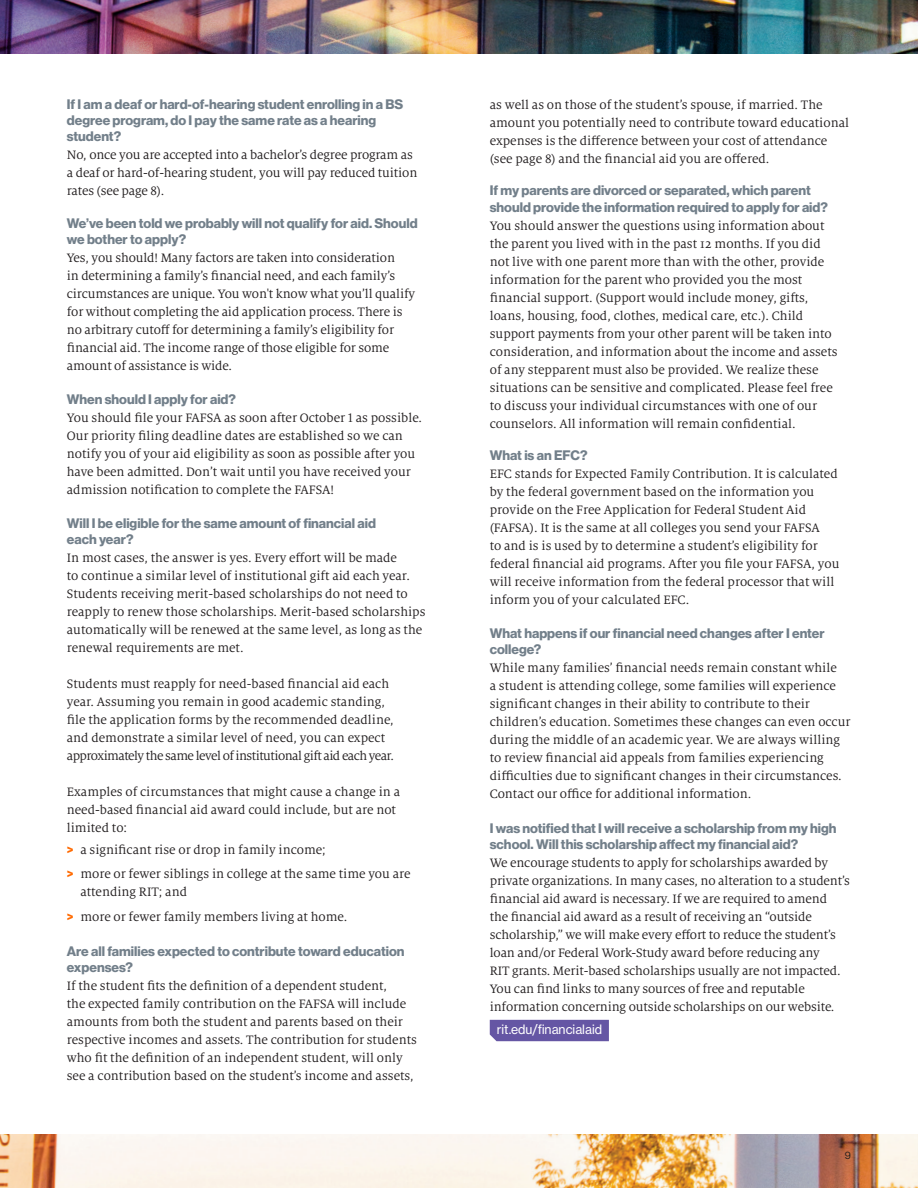
<style>
.page{position:relative;width:918px;height:1188px;background:#fff}
.page>*{position:absolute;margin:0;border:0;box-sizing:border-box;transform-origin:0 0}
.Body____Milo{font:13.5px/18px "Milo Serif OT";color:#231f20}
.FAQ{font:13.5px/16.2px "N Haas Grotesk DS Std 75 Bd";color:#727f8a}
.Haas_with_color_bloc{font:12.75px "N Haas Grotesk TX Std 55 Rg";color:#fff}
.t1{font:10.5px "N Haas Grotesk DS Std 55 Rg";color:#231f20}
.s1{font-family:"N Haas Grotesk DS Std 75 Bd";color:#ff6a00}
</style>
<div class="page">
<img style="left:0;top:0;width:918px;height:1188px">
<div style="left:0;top:54px;width:918px;height:1080px;background:#fff"></div>
<div style="left:490px;top:1020px;width:119px;height:21px;background:#6556a4"></div>
<p class="FAQ" style="left:67px;top:96px;width:338px">If I am a deaf or hard-of-hearing student enrolling in a BS degree program, do I pay the same rate as a hearing student?</p>
<p class="Body____Milo" style="left:67px;top:146px;width:352px">No, once you are accepted into a bachelor’s degree program as a deaf or hard-of-hearing student, you will pay reduced tuition rates (see page 8).</p>
<p class="FAQ" style="left:67px;top:215px;width:352px">We’ve been told we probably will not qualify for aid. Should we bother to apply?</p>
<p class="Body____Milo" style="left:67px;top:249px;width:350px">Yes, you should! Many factors are taken into consideration<br>in determining a family’s financial need, and each family’s circumstances are unique. You won't know what you’ll qualify for without completing the aid application process. There is no arbitrary cutoff for determining a family’s eligibility for financial aid. The income range of those eligible for some amount of assistance is wide.</p>
<p class="FAQ" style="left:67px;top:391px;width:171px">When should I apply for aid?</p>
<p class="Body____Milo" style="left:67px;top:409px;width:357px">You should file your FAFSA as soon after October 1 as possible.<br>Our priority filing deadline dates are established so we can notify you of your aid eligibility as soon as possible after you have been admitted. Don’t wait until you have received your admission notification to complete the FAFSA!</p>
<p class="FAQ" style="left:67px;top:515px;width:311px">Will I be eligible for the same amount of financial aid each year?</p>
<p class="Body____Milo" style="left:67px;top:549px;width:360px">In most cases, the answer is yes. Every effort will be made<br>to continue a similar level of institutional gift aid each year.<br>Students receiving merit-based scholarships do not need to reapply to renew those scholarships. Merit-based scholarships automatically will be renewed at the same level, as long as the renewal requirements are met.</p>
<p class="Body____Milo" style="left:67px;top:675px;width:329px">Students must reapply for need-based financial aid each year. Assuming you remain in good academic standing, file the application forms by the recommended deadline, and demonstrate a similar level of need, you can expect approximately the same level of institutional gift aid each year.</p>
<p class="Body____Milo" style="left:67px;top:783px;width:335px">Examples of circumstances that might cause a change in a need-based financial aid award could include, but are not limited to:</p>
<p class="Body____Milo" style="left:67px;top:841px;width:260px"><span class="s1">&gt;</span> a significant rise or drop in family income;</p>
<p class="Body____Milo" style="left:80px;top:865px;width:332px;text-indent:-14px"><span class="s1">&gt;</span> more or fewer siblings in college at the same time you are attending RIT; and</p>
<p class="Body____Milo" style="left:67px;top:908px;width:282px"><span class="s1">&gt;</span> more or fewer family members living at home.</p>
<p class="FAQ" style="left:67px;top:944px;width:339px">Are all families expected to contribute toward education expenses?</p>
<p class="Body____Milo" style="left:67px;top:977px;width:322px">If the student fits the definition of a dependent student,</p>
<p class="Body____Milo" style="left:67px;top:995px;width:352px">the expected family contribution on the FAFSA will include amounts from both the student and parents based on their respective incomes and assets. The contribution for students who fit the definition of an independent student, will only see a contribution based on the student’s income and assets,</p>
<p class="Body____Milo" style="left:490px;top:96px;width:361px">as well as on those of the student’s spouse, if married. The amount you potentially need to contribute toward educational expenses is the difference between your cost of attendance (see page 8) and the financial aid you are offered.</p>
<p class="FAQ" style="left:490px;top:183px;width:340px">If my parents are divorced or separated, which parent should provide the information required to apply for aid?</p>
<p class="Body____Milo" style="left:490px;top:217px;width:349px">You should answer the questions using information about the parent you lived with in the past 12 months. If you did not live with one parent more than with the other, provide information for the parent who provided you the most financial support. (Support would include money, gifts, loans, housing, food, clothes, medical care, etc.). Child support payments from your other parent will be taken into consideration, and information about the income and assets of any stepparent must also be provided. We realize these situations can be sensitive and complicated. Please feel free to discuss your individual circumstances with one of our counselors. All information will remain confidential.</p>
<p class="FAQ" style="left:490px;top:447px;width:99px">What is an EFC?</p>
<p class="Body____Milo" style="left:490px;top:465px;width:351px">EFC stands for Expected Family Contribution. It is calculated by the federal government based on the information you provide on the Free Application for Federal Student Aid (FAFSA). It is the same at all colleges you send your FAFSA<br>to and is is used by to determine a student’s eligibility for federal financial aid programs. After you file your FAFSA, you will receive information from the federal processor that will inform you of your calculated EFC.</p>
<p class="FAQ" style="left:490px;top:626px;width:336px">What happens if our financial need changes after I enter college?</p>
<p class="Body____Milo" style="left:490px;top:660px;width:362px">While many families’ financial needs remain constant while<br>a student is attending college, some families will experience significant changes in their ability to contribute to their children’s education. Sometimes these changes can even occur during the middle of an academic year. We are always willing to review financial aid appeals from families experiencing difficulties due to significant changes in their circumstances.<br>Contact our office for additional information.</p>
<p class="FAQ" style="left:490px;top:820px;width:348px">I was notified that I will receive a scholarship from my high school. Will this scholarship affect my financial aid?</p>
<p class="Body____Milo" style="left:490px;top:854px;width:362px">We encourage students to apply for scholarships awarded by private organizations. In many cases, no alteration to a student’s financial aid award is necessary. If we are required to amend<br>the financial aid award as a result of receiving an “outside scholarship,” we will make every effort to reduce the student’s loan and/or Federal Work-Study award before reducing any<br>RIT grants. Merit-based scholarships usually are not impacted.<br>You can find links to many sources of free and reputable information concerning outside scholarships on our website.</p>
<p class="Haas_with_color_bloc" style="left:497px;top:1022px;width:107px">rit.edu/financialaid</p>
<p class="t1" style="left:845px;top:1149px;width:8px">9</p>
</div>
